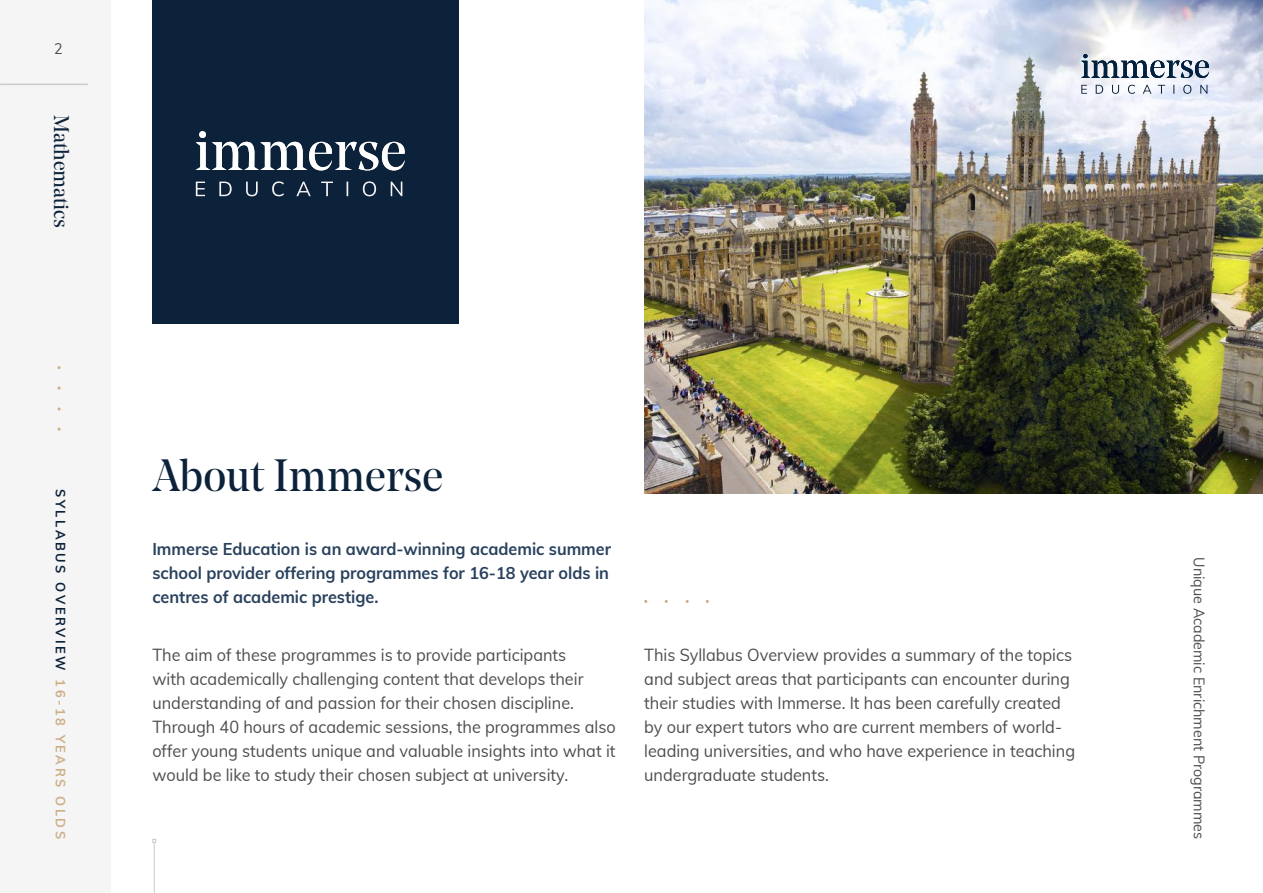
<style>
.page{position:relative;width:1263px;height:893px;background:#fff}
.page>*{position:absolute;margin:0;border:0;box-sizing:border-box;transform-origin:0 0}
.t1{font:45px "Noe Display";color:#0c223b}
.t2{font:21px "Noe Display";color:#0c223b}
.t3{font:17.1px/24px "Muli";color:#4e4b4c;scale:.95 1}
.t4{font:700 17.1px/24px "Muli";color:#29415d;scale:.95 1}
.t5{font:15px "Muli";color:#4e4b4c;scale:.95 1}
.t6{font:700 13.5px "Muli";letter-spacing:.2em;color:#0c223b;scale:.95 1}
.s1{color:#cdaf87}
</style>
<div class="page">
<img style="left:644px;top:0;width:619px;height:493px">
<div style="left:152px;top:0;width:307px;height:324px;background:#0c223b"></div>
<svg style="left:196px;top:131px;width:209px;height:39px"></svg>
<svg style="left:196px;top:181px;width:206px;height:15px"></svg>
<hr style="left:154px;top:842px;width:1px;height:51px;background:#cbcacb">
<svg style="left:152px;top:839px;width:4px;height:4px"></svg>
<svg style="left:1081px;top:54px;width:128px;height:24px"></svg>
<svg style="left:1081px;top:85px;width:126px;height:9px"></svg>
<div style="left:0;top:0;width:111px;height:893px;background:#f6f5f5"></div>
<hr style="left:0;top:84px;width:88px;height:1px;background:#cbcacb">
<p class="t5" style="left:54px;top:38px;width:11px">2</p>
<p class="t2" style="left:75px;top:115px;width:115px;rotate:90deg">Mathematics</p>
<p class="t6" style="left:70px;top:489px;width:370px;rotate:90deg">SYLLABUS OVERVIEW <span class="s1">16-18 YEARS OLDS</span></p>
<h1 class="t1" style="left:152px;top:447px;width:293px">About Immerse</h1>
<p class="t4" style="left:152px;top:536px;width:484px">Immerse Education is an award-winning academic summer school provider offering programmes for 16-18 year olds in centres of academic prestige.</p>
<p class="t3" style="left:152px;top:642px;width:489px">The aim of these programmes is to provide participants<br>with academically challenging content that develops their understanding of and passion for their chosen discipline.<br>Through 40 hours of academic sessions, the programmes also offer young students unique and valuable insights into what it would be like to study their chosen subject at university.</p>
<p class="t3" style="left:644px;top:642px;width:455px">This Syllabus Overview provides a summary of the topics and subject areas that participants can encounter during their studies with Immerse. It has been carefully created by our expert tutors who are current members of world&shy;leading universities, and who have experience in teaching undergraduate students.</p>
<p class="t5" style="left:1210px;top:557px;width:298px;rotate:90deg">Unique Academic Enrichment Programmes</p>
</div>
